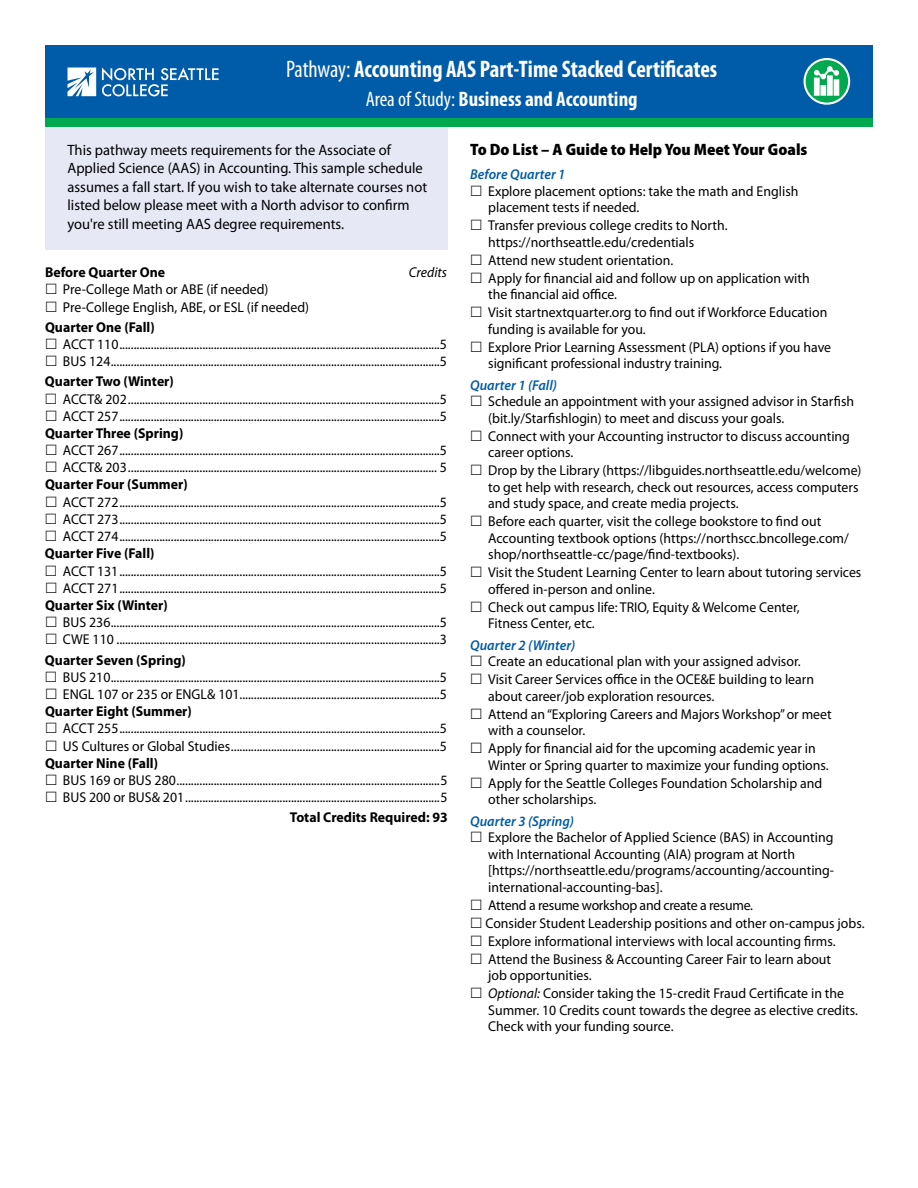
<style>
.page{position:relative;width:918px;height:1188px;background:#fff}
.page>*{position:absolute;margin:0;border:0;box-sizing:border-box;transform-origin:0 0}
.t1{font:700 condensed 24px "Myriad Pro";color:#fff;scale:.95 1}
.t2{font:700 condensed 21px "Myriad Pro";color:#fff}
.t3{font:900 semi-condensed 16.5px "Myriad Pro";color:#000}
.t4{font:15px/18.5px "Myriad Pro";color:#000}
.t5{font:14.25px/16.5px "Myriad Pro";color:#000}
.t6{font:700 14.25px "Myriad Pro";color:#000}
.t7{font:italic 600 14.25px "Myriad Pro";color:#005ba8}
.t8{font:italic 14.25px "Myriad Pro";color:#000}
.s1{font-weight:400}
.s2{font-style:italic}
</style>
<div class="page">
<div style="left:45px;top:45px;width:828px;height:74px;background:#005ba8"></div>
<svg style="left:805px;top:59px;width:44px;height:45px"></svg>
<div style="left:804px;top:58px;width:46px;height:47px;border:2px solid #fff;border-radius:50%"></div>
<svg style="left:834px;top:80px;width:5px;height:15px"></svg>
<div style="left:827px;top:76px;width:5px;height:19px;background:#fff"></div>
<svg style="left:821px;top:86px;width:5px;height:9px"></svg>
<div style="left:814px;top:78px;width:5px;height:17px;background:#fff"></div>
<svg style="left:814px;top:67px;width:25px;height:12px"></svg>
<svg style="left:102px;top:68px;width:117px;height:28px"></svg>
<svg style="left:67px;top:68px;width:29px;height:28px"></svg>
<div style="left:45px;top:124px;width:403px;height:126px;background:#e6e8f5"></div>
<div style="left:45px;top:118px;width:828px;height:9px;background:#00a94f"></div>
<h1 class="t1" style="left:286px;top:54px;width:455px"><span class="s1">Pathway:</span> Accounting AAS Part-Time Stacked Certificates</h1>
<h2 class="t2" style="left:366px;top:86px;width:273px"><span class="s1">Area of Study:</span> Business and Accounting</h2>
<p class="t4" style="left:68px;top:140px;width:361px">This pathway meets requirements for the Associate of Applied Science (AAS) in Accounting. This sample schedule assumes a fall start. If you wish to take alternate courses not listed below please meet with a North advisor to confirm you're still meeting AAS degree requirements.</p>
<p class="t3" style="left:470px;top:138px;width:339px">To Do List – A Guide to Help You Meet Your Goals</p>
<p class="t7" style="left:470px;top:165px;width:97px">Before Quarter 1</p>
<p class="t5" style="left:488px;top:182px;width:312px">Explore placement options: take the math and English placement tests if needed.</p>
<p class="t5" style="left:488px;top:217px;width:241px">Transfer previous college credits to North. https://northseattle.edu/credentials</p>
<p class="t5" style="left:488px;top:251px;width:323px;line-height:18px">Attend new student orientation.<br>Apply for financial aid and follow up on application with</p>
<p class="t5" style="left:488px;top:285px;width:341px;line-height:18px">the financial aid office.<br>Visit startnextquarter.org to find out if Workforce Education</p>
<p class="t5" style="left:488px;top:320px;width:344px;line-height:18px">funding is available for you.<br>Explore Prior Learning Assessment (PLA) options if you have</p>
<p class="t5" style="left:488px;top:355px;width:235px">significant professional industry training.</p>
<p class="t7" style="left:470px;top:376px;width:88px">Quarter 1 (Fall)</p>
<p class="t5" style="left:488px;top:393px;width:367px">Schedule an appointment with your assigned advisor in Starfish (bit.ly/Starfishlogin) to meet and discuss your goals.</p>
<p class="t5" style="left:488px;top:428px;width:363px">Connect with your Accounting instructor to discuss accounting career options.</p>
<p class="t5" style="left:488px;top:462px;width:375px">Drop by the Library (https://libguides.northseattle.edu/welcome) to get help with research, check out resources, access computers and study space, and create media projects.</p>
<p class="t5" style="left:488px;top:513px;width:362px">Before each quarter, visit the college bookstore to find out<br>Accounting textbook options (https://northscc.bncollege.com/ shop/northseattle-cc/page/find-textbooks).</p>
<p class="t5" style="left:488px;top:564px;width:375px">Visit the Student Learning Center to learn about tutoring services offered in-person and online.</p>
<p class="t5" style="left:488px;top:599px;width:313px">Check out campus life: TRIO, Equity &amp; Welcome Center,<br>Fitness Center, etc.</p>
<p class="t7" style="left:470px;top:636px;width:107px">Quarter 2 (Winter)</p>
<p class="t5" style="left:488px;top:652px;width:327px;line-height:18px">Create an educational plan with your assigned advisor.<br>Visit Career Services office in the OCE&amp;E building to learn</p>
<p class="t5" style="left:488px;top:687px;width:345px;line-height:18px">about career/job exploration resources.<br>Attend an “Exploring Careers and Majors Workshop” or meet</p>
<p class="t5" style="left:488px;top:721px;width:329px;line-height:18px">with a counselor.<br>Apply for financial aid for the upcoming academic year in</p>
<p class="t5" style="left:488px;top:756px;width:342px;line-height:18px">Winter or Spring quarter to maximize your funding options.<br>Apply for the Seattle Colleges Foundation Scholarship and</p>
<p class="t5" style="left:488px;top:791px;width:110px">other scholarships.</p>
<p class="t7" style="left:470px;top:812px;width:105px">Quarter 3 (Spring)</p>
<p class="t5" style="left:488px;top:829px;width:347px">Explore the Bachelor of Applied Science (BAS) in Accounting with International Accounting (AIA) program at North [https://northseattle.edu/programs/accounting/accounting&shy;international-accounting-bas].</p>
<p class="t5" style="left:485px;top:896px;width:381px;line-height:18px">Attend a resume workshop and create a resume.<br>Consider Student Leadership positions and other on-campus jobs.<br>Explore informational interviews with local accounting firms.<br>Attend the Business &amp; Accounting Career Fair to learn about</p>
<p class="t5" style="left:488px;top:966px;width:357px;line-height:18px">job opportunities.<br><span class="s2">Optional:</span> Consider taking the 15-credit Fraud Certificate in the</p>
<p class="t5" style="left:488px;top:1002px;width:371px">Summer. 10 Credits count towards the degree as elective credits.<br>Check with your funding source.</p>
<p class="t6" style="left:45px;top:263px;width:122px">Before Quarter One</p>
<p class="t8" style="left:409px;top:264px;width:40px">Credits</p>
<p class="t5" style="left:63px;top:281px;width:248px;line-height:17.2px">Pre-College Math or ABE (if needed)<br>Pre-College English, ABE, or ESL (if needed)</p>
<p class="t6" style="left:45px;top:318px;width:111px">Quarter One (Fall)</p>
<p class="t5" style="left:63px;top:335px;width:385px;line-height:17.2px">ACCT 110................................................................................................................5<br>BUS 124...................................................................................................................5</p>
<p class="t6" style="left:45px;top:372px;width:130px">Quarter Two (Winter)</p>
<p class="t5" style="left:63px;top:390px;width:386px;line-height:17.2px">ACCT&amp; 202.............................................................................................................5<br>ACCT 257................................................................................................................5</p>
<p class="t6" style="left:45px;top:424px;width:140px">Quarter Three (Spring)</p>
<p class="t5" style="left:63px;top:442px;width:386px;line-height:17.2px">ACCT 267................................................................................................................5<br>ACCT&amp; 203............................................................................................................ 5</p>
<p class="t6" style="left:45px;top:475px;width:144px">Quarter Four (Summer)</p>
<p class="t5" style="left:63px;top:493px;width:386px;line-height:17.2px;text-align:justify">ACCT 272................................................................................................................5<br>ACCT 273................................................................................................................5<br>ACCT 274................................................................................................................5</p>
<p class="t6" style="left:45px;top:544px;width:111px">Quarter Five (Fall)</p>
<p class="t5" style="left:63px;top:562px;width:386px;line-height:17.2px">ACCT 131................................................................................................................5<br>ACCT 271................................................................................................................5</p>
<p class="t6" style="left:45px;top:596px;width:124px">Quarter Six (Winter)</p>
<p class="t5" style="left:63px;top:614px;width:385px;line-height:17.2px">BUS 236...................................................................................................................5<br>CWE 110 .................................................................................................................3</p>
<p class="t6" style="left:45px;top:650px;width:142px">Quarter Seven (Spring)</p>
<p class="t5" style="left:63px;top:668px;width:386px;line-height:17.2px">BUS 210...................................................................................................................5<br>ENGL 107 or 235 or ENGL&amp; 101......................................................................5</p>
<p class="t6" style="left:45px;top:702px;width:148px">Quarter Eight (Summer)</p>
<p class="t5" style="left:63px;top:720px;width:386px;line-height:17.2px">ACCT 255................................................................................................................5<br>US Cultures or Global Studies.........................................................................5</p>
<p class="t6" style="left:45px;top:754px;width:115px">Quarter Nine (Fall)</p>
<p class="t5" style="left:63px;top:771px;width:386px;line-height:17.2px">BUS 169 or BUS 280............................................................................................5<br>BUS 200 or BUS&amp; 201.........................................................................................5</p>
<p class="t6" style="left:290px;top:808px;width:159px">Total Credits Required: 93</p>
</div>
